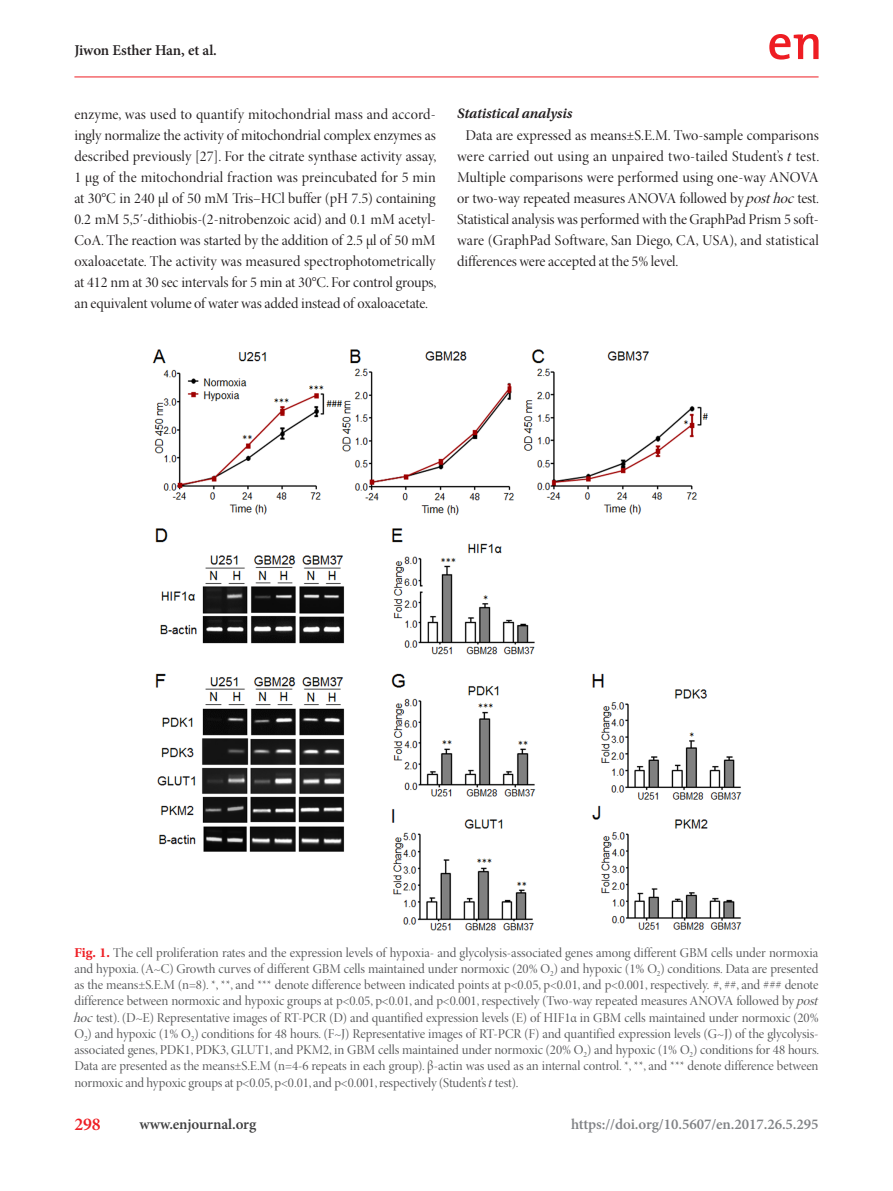
<style>
.page{position:relative;width:893px;height:1191px;background:#fff}
.page>*{position:absolute;margin:0;border:0;box-sizing:border-box;transform-origin:0 0}
.t1{font:600 18px "Minion Pro";color:#ee1d23}
.t2{font:15px/21px "Minion Pro Disp";letter-spacing:-.005em;color:#231f20;text-align:justify}
.t3{font:600 15px "Minion Pro";letter-spacing:-.005em;color:#808285}
.t4{font:600 15px "Minion Pro";letter-spacing:-.01em;color:#231f20}
.t5{font:600 15px "Minion Pro";letter-spacing:-.005em;color:#3e3e3f}
.t6{font:italic 600 14.25px "Utopia Std";letter-spacing:-.005em;color:#231f20}
.t7{font:13.5px/16.2px "Minion Pro Disp";letter-spacing:-.01em;color:#57585a}
.s1{font-style:italic}
.s2{font-family:"Utopia Std";font-weight:600;color:#ee1d23}
</style>
<div class="page">
<hr style="left:74px;top:77px;width:745px;height:1px;background:#ee1d23">
<svg style="left:769px;top:34px;width:50px;height:26px"></svg>
<img style="left:152px;top:349px;width:590px;height:582px">
<p class="t4" style="left:74px;top:40px;width:144px">Jiwon Esther Han, et al.</p>
<p class="t2" style="left:74px;top:104px;width:364px">enzyme, was used to quantify mitochondrial mass and accord&shy;ingly normalize the activity of mitochondrial complex enzymes as described previously [27]. For the citrate synthase activity assay, 1 μg of the mitochondrial fraction was preincubated for 5 min at 30°C in 240 μl of 50 mM Tris–HCl buffer (pH 7.5) containing 0.2 mM 5,5ʹ-dithiobis-(2-nitrobenzoic acid) and 0.1 mM acetyl-CoA. The reaction was started by the addition of 2.5 μl of 50 mM oxaloacetate. The activity was measured spectrophotometrically at 412 nm at 30 sec intervals for 5 min at 30°C. For control groups, an equivalent volume of water was added instead of oxaloacetate.</p>
<p class="t6" style="left:457px;top:105px;width:117px">Statistical analysis</p>
<p class="t2" style="left:457px;top:125px;width:364px;text-indent:9px">Data are expressed as means±S.E.M. Two-sample comparisons were carried out using an unpaired two-tailed Student’s <span class="s1">t</span>test.<br>Multiple comparisons were performed using one-way ANOVA or two-way repeated measures ANOVA followed by <span class="s1">posthoc</span>test.<br>Statistical analysis was performed with the GraphPad Prism 5 soft&shy;ware (GraphPad Software, San Diego, CA, USA), and statistical differences were accepted at the 5% level.</p>
<p class="t7" style="left:73px;top:944px;width:750px"><span class="s2">Fig. 1.</span> The cell proliferation rates and the expression levels of hypoxia- and glycolysis-associated genes among different GBM cells under normoxia and hypoxia. (A~C) Growth curves of different GBM cells maintained under normoxic (20% O<sub>2</sub>) and hypoxic (1% O<sub>2</sub>) conditions. Data are presented as the means±S.E.M (n=8). *, **, and *** denote difference between indicated points at p&lt;0.05, p&lt;0.01, and p&lt;0.001, respectively. #, ##, and ### denote difference between normoxic and hypoxic groups at p&lt;0.05, p&lt;0.01, and p&lt;0.001, respectively (Two-way repeated measures ANOVA followed by <span class="s1">post hoc</span> test). (D~E) Representative images of RT-PCR (D) and quantified expression levels (E) of HIF1α in GBM cells maintained under normoxic (20% O<sub>2</sub>) and hypoxic (1% O<sub>2</sub>) conditions for 48 hours. (F~J) Representative images of RT-PCR (F) and quantified expression levels (G~J) of the glycolysis&shy;associated genes, PDK1, PDK3, GLUT1, and PKM2, in GBM cells maintained under normoxic (20% O<sub>2</sub>) and hypoxic (1% O<sub>2</sub>) conditions for 48 hours.<br>Data are presented as the means±S.E.M (n=4-6 repeats in each group). β-actin was used as an internal control. *, **, and *** denote difference between normoxic and hypoxic groups at p&lt;0.05, p&lt;0.01, and p&lt;0.001, respectively (Student’s <span class="s1">t</span>test).</p>
<h1 class="t1" style="left:74px;top:1112px;width:28px">298</h1>
<p class="t5" style="left:140px;top:1114px;width:118px">www.enjournal.org</p>
<p class="t3" style="left:571px;top:1114px;width:249px">https://doi.org/10.5607/en.2017.26.5.295</p>
</div>
